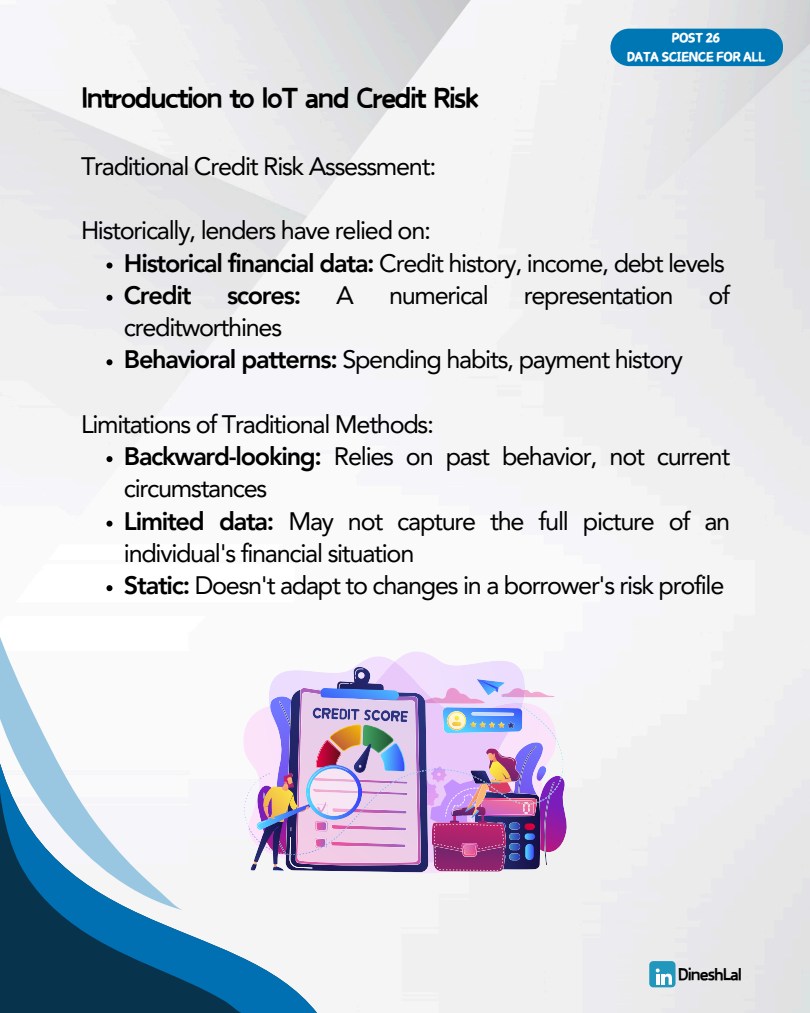
<style>
.page{position:relative;width:810px;height:1013px;background:#fff}
.page>*{position:absolute;margin:0;border:0;box-sizing:border-box;transform-origin:0 0}
.t1{font:900 32.3px "Canva Funny";letter-spacing:-.05em;color:#000}
.t2{font:25.3px/32.2px "Avenir LT Pro";letter-spacing:-.05em;color:#000}
.t3{font:800 25.3px "Avenir LT Pro";letter-spacing:-.05em;color:#000}
.t4{font:900 19.3px "Canva Funny";letter-spacing:-.05em;color:#000}
.t5{font:14.8px "Canva Champion";letter-spacing:-.05em;color:#fff}
.s1{font-weight:800}
</style>
<div class="page">
<img style="left:0;top:0;width:810px;height:1012px">
<div style="left:649px;top:961px;width:27px;height:26px;background:#2197bd;border-radius:4px"></div>
<svg style="left:656px;top:968px;width:16px;height:16px"></svg>
<div style="left:610px;top:29px;width:173px;height:37px;background:#0077b5"></div>
<svg style="left:0;top:736px;width:317px;height:276px"></svg>
<svg style="left:0;top:617px;width:184px;height:293px"></svg>
<svg style="left:106px;top:262px;width:6px;height:6px"></svg>
<svg style="left:106px;top:295px;width:6px;height:6px"></svg>
<svg style="left:106px;top:359px;width:6px;height:6px"></svg>
<svg style="left:106px;top:456px;width:6px;height:6px"></svg>
<svg style="left:106px;top:520px;width:6px;height:6px"></svg>
<svg style="left:106px;top:585px;width:6px;height:6px"></svg>
<img style="left:244px;top:667px;width:323px;height:206px">
<p class="t1" style="left:81px;top:84px;width:400px">Introduction to IoT and Credit Risk</p>
<p class="t2" style="left:81px;top:152px;width:357px">Traditional Credit Risk Assessment:</p>
<p class="t5" style="left:672px;top:30px;width:50px">POST 26</p>
<p class="t5" style="left:627px;top:48px;width:140px">DATA SCIENCE FOR ALL</p>
<p class="t2" style="left:81px;top:217px;width:352px">Historically, lenders have relied on:</p>
<p class="t2" style="left:124px;top:249px;width:603px"><span class="s1">Historical financial data:</span> Credit history, income, debt levels</p>
<p class="t3" style="left:124px;top:285px;width:69px">Credit</p>
<p class="t3" style="left:227px;top:285px;width:76px">scores:</p>
<p class="t2" style="left:336px;top:281px;width:19px">A</p>
<p class="t2" style="left:389px;top:281px;width:101px">numerical</p>
<p class="t2" style="left:524px;top:281px;width:151px">representation</p>
<p class="t2" style="left:709px;top:281px;width:23px">of</p>
<p class="t2" style="left:124px;top:313px;width:160px">creditworthines</p>
<h2 class="t2" style="left:124px;top:346px;width:561px"><span class="s1">Behavioral patterns:</span> Spending habits, payment history</h2>
<h2 class="t2" style="left:81px;top:410px;width:355px">Limitations of Traditional Methods:</h2>
<p class="t2" style="left:124px;top:442px;width:608px"><span class="s1">Backward-looking:</span> Relies on past behavior, not current circumstances</p>
<p class="t2" style="left:124px;top:507px;width:608px"><span class="s1">Limited data:</span> May not capture the full picture of an individual's financial situation</p>
<p class="t2" style="left:124px;top:571px;width:602px"><span class="s1">Static:</span> Doesn't adapt to changes in a borrower's risk profile</p>
<h2 class="t4" style="left:678px;top:965px;width:66px">DineshLal</h2>
</div>
